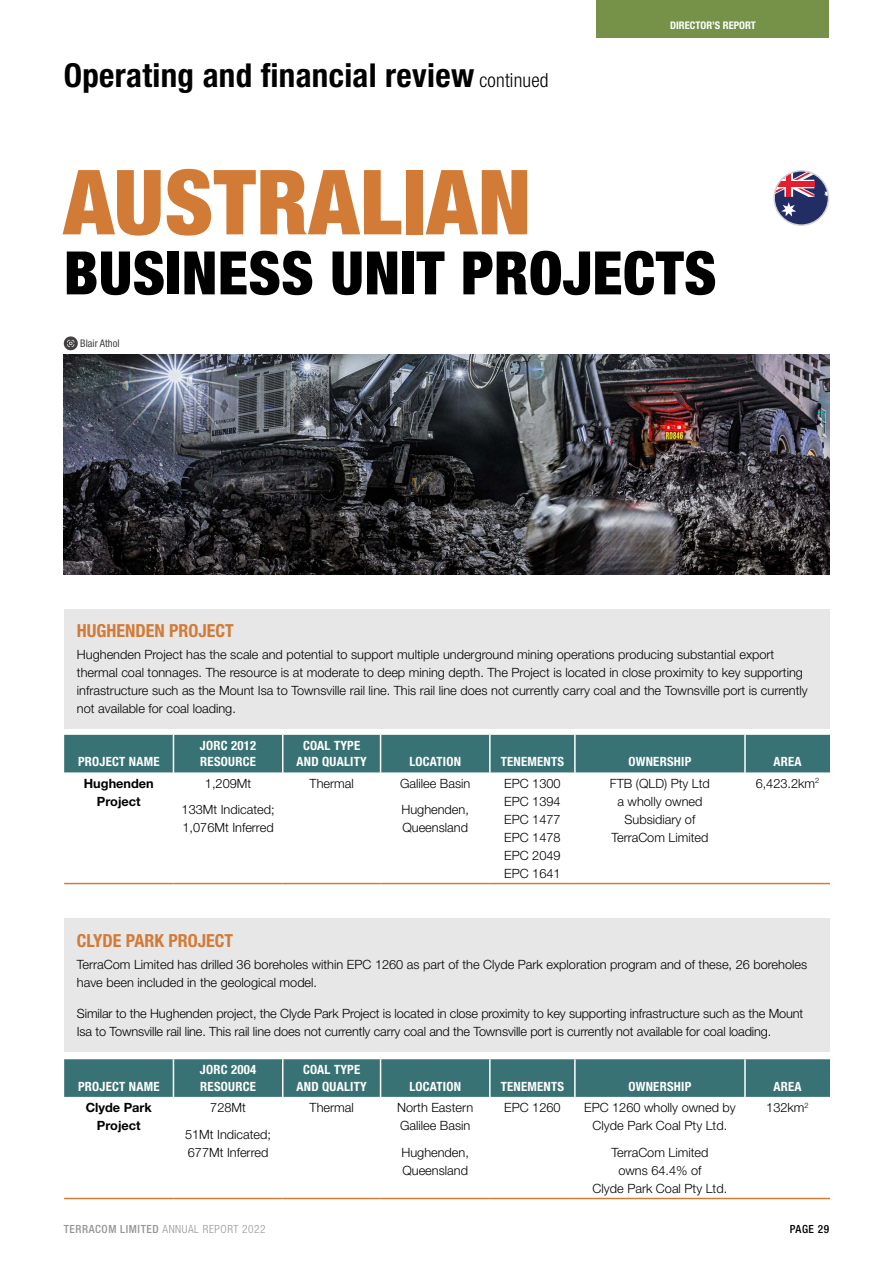
<style>
.page{position:relative;width:893px;height:1263px;background:#fff}
.page>*{position:absolute;margin:0;border:0;box-sizing:border-box;transform-origin:0 0}
.t1{font:900 condensed 90px "Helvetica Neue LT Pro";letter-spacing:.01em;color:#d27b37}
.t2{font:900 condensed 60px "Helvetica Neue LT Pro";letter-spacing:.01em;color:#000}
._2022_Terracom_TOP_P{font:700 condensed 33px "Helvetica Neue LT Pro";letter-spacing:.01em;color:#000}
._2022_Terracom_headi{font:700 condensed 18px "Helvetica Neue LT Pro";color:#d27b37}
._2022_Terracom_BODY{font:300 12.75px/18px "Helvetica Neue LT Pro";color:#000}
.t3{font:700 condensed 12.75px/16.5px "Helvetica Neue LT Pro";letter-spacing:.02em;color:#fff}
._2022_Terracom_BODY-2{font:700 12.75px/18px "Helvetica Neue LT Pro";color:#000;text-align:center}
.t4{font:300 condensed 11.25px "Helvetica Neue LT Pro";letter-spacing:.05em;color:#939598}
.t5{font:500 condensed 11.25px "Helvetica Neue LT Pro";letter-spacing:.05em;color:#000}
.t6{font:700 condensed 10.5px "Helvetica Neue LT Pro";color:#fff}
.t7{font:condensed 10.5px "Helvetica Neue LT Pro";color:#424041}
.s1{font-weight:300;font-size:19.5px}
.s2{font-weight:500}
</style>
<div class="page">
<img style="left:64px;top:354px;width:765px;height:221px">
<svg style="left:64px;top:336px;width:14px;height:14px"></svg>
<svg style="left:776px;top:171px;width:52px;height:54px"></svg>
<div style="left:773px;top:170px;width:56px;height:56px;border:2px solid #d3d2d3;border-radius:50%"></div>
<div style="left:64px;top:735px;width:766px;height:37px;background:#397274"></div>
<hr style="left:173px;top:735px;width:1px;height:37px;background:#fff">
<hr style="left:282px;top:735px;width:1px;height:37px;background:#fff">
<hr style="left:380px;top:735px;width:1px;height:37px;background:#fff">
<hr style="left:489px;top:735px;width:2px;height:37px;background:#fff">
<hr style="left:574px;top:735px;width:2px;height:37px;background:#fff">
<hr style="left:744px;top:735px;width:2px;height:37px;background:#fff">
<hr style="left:64px;top:883px;width:109px;height:1px;background:#d27b37">
<hr style="left:173px;top:883px;width:110px;height:1px;background:#d27b37">
<hr style="left:283px;top:883px;width:98px;height:1px;background:#d27b37">
<hr style="left:381px;top:883px;width:109px;height:1px;background:#d27b37">
<hr style="left:490px;top:883px;width:85px;height:1px;background:#d27b37">
<hr style="left:575px;top:883px;width:170px;height:1px;background:#d27b37">
<hr style="left:745px;top:883px;width:85px;height:1px;background:#d27b37">
<div style="left:64px;top:1059px;width:766px;height:38px;background:#397274"></div>
<hr style="left:173px;top:1059px;width:1px;height:38px;background:#fff">
<hr style="left:282px;top:1059px;width:1px;height:38px;background:#fff">
<hr style="left:380px;top:1059px;width:1px;height:38px;background:#fff">
<hr style="left:489px;top:1059px;width:2px;height:38px;background:#fff">
<hr style="left:574px;top:1059px;width:2px;height:38px;background:#fff">
<hr style="left:744px;top:1059px;width:2px;height:38px;background:#fff">
<hr style="left:64px;top:1198px;width:109px;height:1px;background:#d27b37">
<hr style="left:173px;top:1198px;width:110px;height:1px;background:#d27b37">
<hr style="left:283px;top:1198px;width:98px;height:1px;background:#d27b37">
<hr style="left:381px;top:1198px;width:109px;height:1px;background:#d27b37">
<hr style="left:490px;top:1198px;width:85px;height:1px;background:#d27b37">
<hr style="left:575px;top:1198px;width:170px;height:1px;background:#d27b37">
<hr style="left:745px;top:1198px;width:85px;height:1px;background:#d27b37">
<div style="left:64px;top:609px;width:765px;height:120px;background:#e7e7e7"></div>
<div style="left:64px;top:918px;width:765px;height:134px;background:#e7e7e7"></div>
<div style="left:597px;top:0;width:232px;height:37px;background:#769249"></div>
<p class="_2022_Terracom_TOP_P" style="left:64px;top:56px;width:486px">Operating and financial review <span class="s1">continued</span></p>
<p class="t6" style="left:670px;top:18px;width:87px">DIRECTOR’S REPORT</p>
<p class="t1" style="left:64px;top:149px;width:469px">AUSTRALIAN</p>
<p class="t2" style="left:64px;top:237px;width:654px">BUSINESS UNIT PROJECTS</p>
<p class="t7" style="left:80px;top:337px;width:41px">Blair Athol</p>
<p class="_2022_Terracom_headi" style="left:77px;top:620px;width:158px">HUGHENDEN PROJECT</p>
<p class="_2022_Terracom_BODY" style="left:77px;top:646px;width:732px">Hughenden Project has the scale and potential to support multiple underground mining operations producing substantial export thermal coal tonnages. The resource is at moderate to deep mining depth. The Project is located in close proximity to key supporting infrastructure such as the Mount Isa to Townsville rail line. This rail line does not currently carry coal and the Townsville port is currently not available for coal loading.</p>
<p class="t3" style="left:78px;top:754px;width:83px">PROJECT NAME</p>
<p class="t3" style="left:200px;top:737px;width:58px">JORC 2012<br>RESOURCE</p>
<p class="t3" style="left:296px;top:737px;width:72px;text-align:center">COAL TYPE<br>AND QUALITY</p>
<p class="t3" style="left:409px;top:754px;width:53px">LOCATION</p>
<p class="t3" style="left:501px;top:754px;width:65px">TENEMENTS</p>
<p class="t3" style="left:628px;top:754px;width:64px">OWNERSHIP</p>
<p class="t3" style="left:773px;top:754px;width:30px">AREA</p>
<p class="_2022_Terracom_BODY-2" style="left:84px;top:774px;width:71px">Hughenden<br>Project</p>
<p class="_2022_Terracom_BODY" style="left:205px;top:774px;width:48px">1,209Mt</p>
<p class="_2022_Terracom_BODY" style="left:182px;top:800px;width:95px">133Mt Indicated;<br>1,076Mt Inferred</p>
<p class="_2022_Terracom_BODY" style="left:310px;top:774px;width:46px">Thermal</p>
<p class="_2022_Terracom_BODY" style="left:400px;top:774px;width:72px">Galilee Basin</p>
<p class="_2022_Terracom_BODY" style="left:401px;top:800px;width:69px">Hughenden,<br>Queensland</p>
<p class="_2022_Terracom_BODY" style="left:504px;top:774px;width:58px">EPC 1300</p>
<p class="_2022_Terracom_BODY" style="left:504px;top:792px;width:58px">EPC 1394</p>
<p class="_2022_Terracom_BODY" style="left:504px;top:810px;width:58px">EPC 1477</p>
<p class="_2022_Terracom_BODY" style="left:504px;top:828px;width:58px">EPC 1478</p>
<p class="_2022_Terracom_BODY" style="left:504px;top:846px;width:58px">EPC 2049</p>
<p class="_2022_Terracom_BODY" style="left:504px;top:864px;width:58px">EPC 1641</p>
<p class="_2022_Terracom_BODY" style="left:610px;top:774px;width:101px;text-align:center">FTB (QLD) Pty Ltd a wholly owned<br>Subsidiary of<br>TerraCom Limited</p>
<p class="_2022_Terracom_BODY" style="left:756px;top:774px;width:65px">6,423.2km<sup>2</sup></p>
<p class="_2022_Terracom_headi" style="left:77px;top:930px;width:158px">CLYDE PARK PROJECT</p>
<p class="_2022_Terracom_BODY" style="left:77px;top:955px;width:732px">TerraCom Limited has drilled 36 boreholes within EPC 1260 as part of the Clyde Park exploration program and of these, 26 boreholes have been included in the geological model.</p>
<p class="_2022_Terracom_BODY" style="left:77px;top:1004px;width:728px">Similar to the Hughenden project, the Clyde Park Project is located in close proximity to key supporting infrastructure such as the Mount<br>Isa to Townsville rail line. This rail line does not currently carry coal and the Townsville port is currently not available for coal loading.</p>
<p class="t3" style="left:78px;top:1078px;width:83px">PROJECT NAME</p>
<p class="t3" style="left:200px;top:1062px;width:58px">JORC 2004<br>RESOURCE</p>
<p class="t3" style="left:296px;top:1062px;width:72px;text-align:center">COAL TYPE<br>AND QUALITY</p>
<p class="t3" style="left:409px;top:1078px;width:53px">LOCATION</p>
<p class="t3" style="left:501px;top:1078px;width:65px">TENEMENTS</p>
<p class="t3" style="left:628px;top:1078px;width:64px">OWNERSHIP</p>
<p class="t3" style="left:773px;top:1078px;width:30px">AREA</p>
<p class="_2022_Terracom_BODY-2" style="left:86px;top:1098px;width:68px">Clyde Park<br>Project</p>
<p class="_2022_Terracom_BODY" style="left:210px;top:1098px;width:37px">728Mt</p>
<p class="_2022_Terracom_BODY" style="left:185px;top:1125px;width:87px">51Mt Indicated;<br>677Mt Inferred</p>
<p class="_2022_Terracom_BODY" style="left:310px;top:1098px;width:46px">Thermal</p>
<p class="_2022_Terracom_BODY" style="left:397px;top:1098px;width:78px">North Eastern<br>Galilee Basin</p>
<p class="_2022_Terracom_BODY" style="left:401px;top:1143px;width:69px">Hughenden,<br>Queensland</p>
<p class="_2022_Terracom_BODY" style="left:504px;top:1098px;width:58px">EPC 1260</p>
<p class="_2022_Terracom_BODY" style="left:584px;top:1098px;width:153px;text-align:center">EPC 1260 wholly owned by<br>Clyde Park Coal Pty Ltd.</p>
<p class="_2022_Terracom_BODY" style="left:593px;top:1143px;width:136px;text-align:center">TerraCom Limited<br>owns 64.4% of<br>Clyde Park Coal Pty Ltd.</p>
<p class="_2022_Terracom_BODY" style="left:766px;top:1098px;width:44px">132km<sup>2</sup></p>
<p class="t4" style="left:64px;top:1222px;width:203px"><span class="s2">TERRACOM LIMITED</span> ANNUAL REPORT 2022</p>
<p class="t5" style="left:790px;top:1222px;width:41px">PAGE 29</p>
</div>
